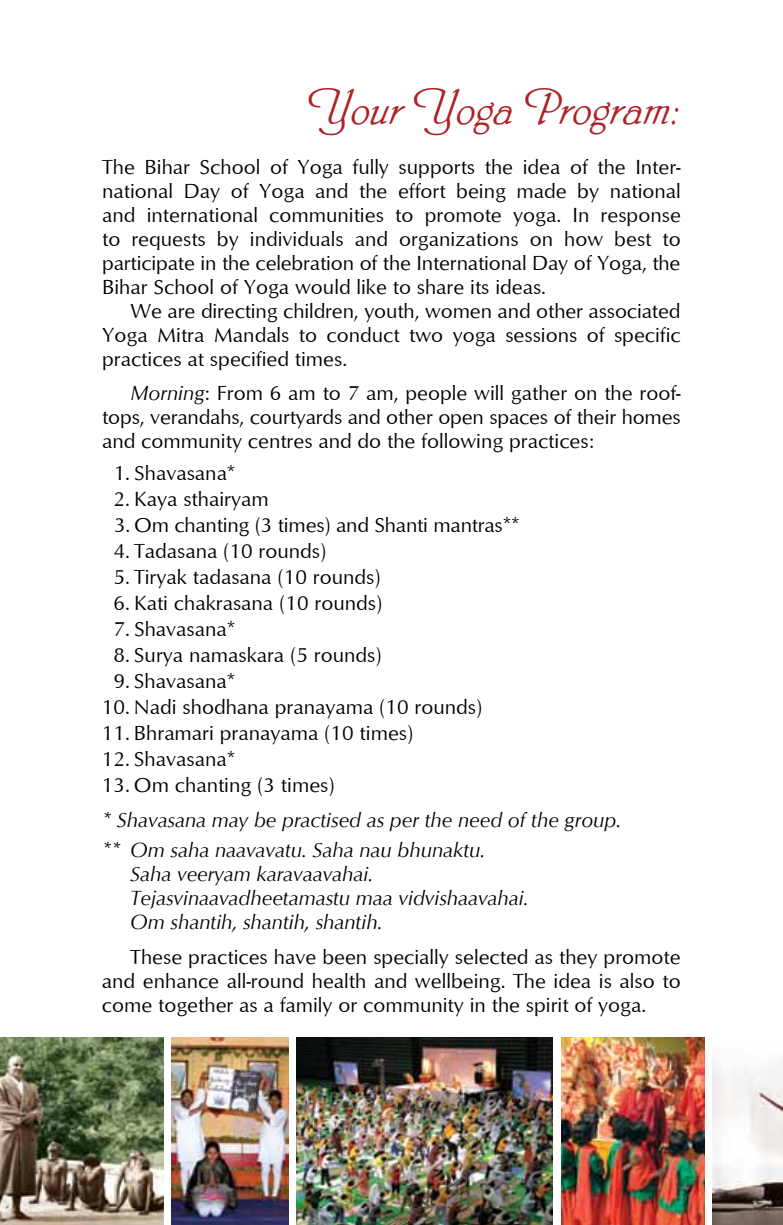
<style>
.page{position:relative;width:783px;height:1225px;background:#fff}
.page>*{position:absolute;margin:0;border:0;box-sizing:border-box;transform-origin:0 0}
.t1{font:italic 48px "Phyllis ATT";color:#ae2227}
.t2{font:21px/24px "Optimum";color:#000;text-align:justify}
.t3{font:italic 21px/24px "Optimum";color:#000}
.s1{font-style:italic}
</style>
<div class="page">
<img style="left:712px;top:1063px;width:70px;height:162px">
<img style="left:0;top:1037px;width:163px;height:188px">
<img style="left:296px;top:1037px;width:256px;height:188px">
<img style="left:172px;top:1037px;width:116px;height:188px">
<img style="left:561px;top:1037px;width:143px;height:188px">
<h1 class="t1" style="left:307px;top:77px;width:374px">Your Yoga Program:</h1>
<p class="t2" style="left:102px;top:154px;width:580px">The Bihar School of Yoga fully supports the idea of the Inter&shy;national Day of Yoga and the effort being made by national and international communities to promote yoga. In response to requests by individuals and organizations on how best to participate in the celebration of the International Day of Yoga, the Bihar School of Yoga would like to share its ideas.</p>
<p class="t2" style="left:102px;top:298px;width:580px;text-indent:28px">We are directing children, youth, women and other associated Yoga Mitra Mandals to conduct two yoga sessions of specific practices at specified times.</p>
<p class="t2" style="left:102px;top:380px;width:580px;text-indent:28px"><span class="s1">Morning</span>: From 6 am to 7 am, people will gather on the roof&shy;tops, verandahs, courtyards and other open spaces of their homes and community centres and do the following practices:</p>
<p class="t2" style="left:114px;top:460px;width:123px">1. Shavasana*</p>
<p class="t2" style="left:114px;top:486px;width:156px">2. Kaya sthairyam</p>
<p class="t2" style="left:114px;top:512px;width:407px">3. Om chanting (3 times) and Shanti mantras**</p>
<p class="t2" style="left:114px;top:538px;width:214px">4. Tadasana (10 rounds)</p>
<p class="t2" style="left:113px;top:564px;width:268px">5. Tiryak tadasana (10 rounds)</p>
<p class="t2" style="left:113px;top:590px;width:270px">6. Kati chakrasana (10 rounds)</p>
<p class="t2" style="left:113px;top:616px;width:123px">7. Shavasana*</p>
<p class="t2" style="left:113px;top:642px;width:270px">8. Surya namaskara (5 rounds)</p>
<p class="t2" style="left:113px;top:668px;width:123px">9. Shavasana*</p>
<p class="t2" style="left:102px;top:694px;width:382px">10. Nadi shodhana pranayama (10 rounds)</p>
<p class="t2" style="left:102px;top:720px;width:313px">11. Bhramari pranayama (10 times)</p>
<p class="t2" style="left:102px;top:746px;width:135px">12. Shavasana*</p>
<p class="t2" style="left:102px;top:772px;width:234px">13. Om chanting (3 times)</p>
<p class="t3" style="left:102px;top:805px;width:520px;line-height:29.6px">* Shavasana may be practised as per the need of the group. ** Om saha naavavatu. Saha nau bhunaktu.</p>
<p class="t3" style="left:130px;top:861px;width:400px">Saha veeryam karavaavahai.<br>Tejasvinaavadheetamastu maa vidvishaavahai.<br>Om shantih, shantih, shantih.</p>
<p class="t2" style="left:102px;top:944px;width:580px;text-indent:28px">These practices have been specially selected as they promote and enhance all-round health and wellbeing. The idea is also to come together as a family or community in the spirit of yoga.</p>
</div>
